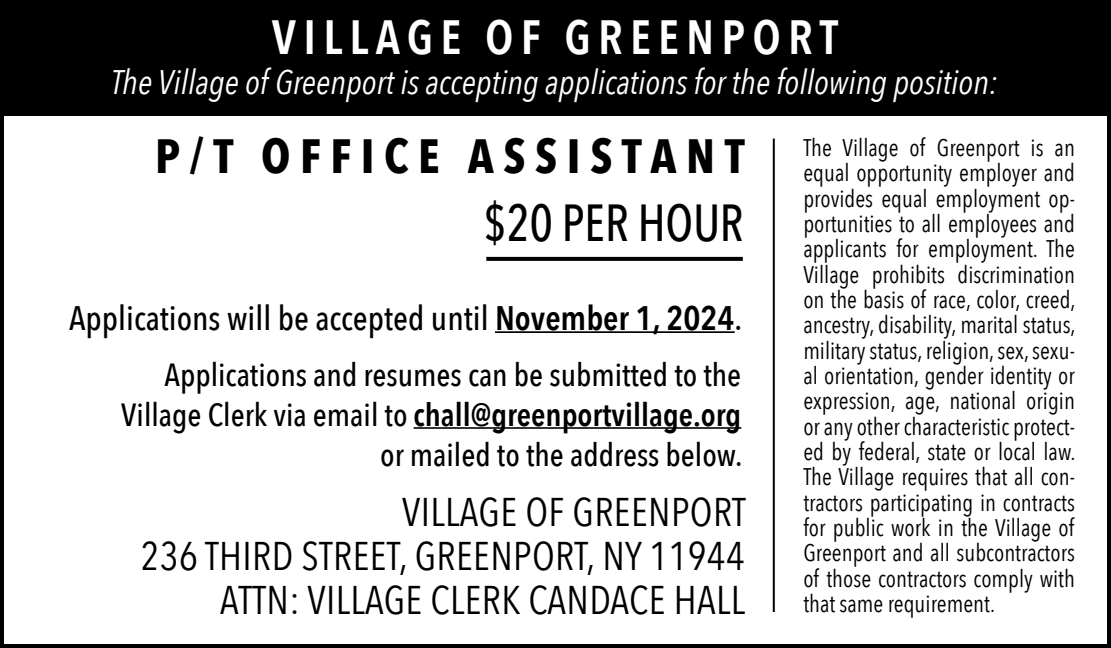
<style>
.page{position:relative;width:1111px;height:648px;background:#fff}
.page>*{position:absolute;margin:0;border:0;box-sizing:border-box;transform-origin:0 0}
.t1{font:500 52px "Avenir Next Condensed";color:#000;scale:.92 1}
.t2{font:700 48px "Avenir Next Condensed";letter-spacing:.2em;color:#000}
.t3{font:600 48px "Avenir Next Condensed";letter-spacing:.15em;color:#fff}
.t4{font:40px/44px "Avenir Next Condensed";letter-spacing:.01em;color:#000;text-align:right}
.t5{font:italic 34px "Avenir Next Condensed";color:#fff}
.t6{font:500 34px "Avenir Next Condensed";color:#000}
.t7{font:500 32px/40px "Avenir Next Condensed";color:#000;text-align:right}
.t8{font:24px/25.2px "Avenir Next Condensed";color:#000;text-align:justify}
.s1{font-weight:600}
</style>
<div class="page">
<hr style="left:495px;top:331px;width:239px;height:2px;background:#000">
<hr style="left:413px;top:427px;width:328px;height:2px;background:#000">
<hr style="left:772px;top:139px;width:2px;height:473px;background:#000">
<div style="left:0;top:0;width:1110px;height:115px;background:#000"></div>
<div style="left:0;top:0;width:1110px;height:648px;border:4px solid #000"></div>
<svg style="left:486px;top:257px;width:256px;height:4px"></svg>
<h2 class="t3" style="left:272px;top:18px;width:567px">VILLAGE OF GREENPORT</h2>
<h3 class="t5" style="left:111px;top:68px;width:888px">The Village of Greenport is accepting applications for the following position:</h3>
<h2 class="t2" style="left:155px;top:128px;width:591px">P/T OFFICE ASSISTANT</h2>
<h1 class="t1" style="left:483px;top:200px;width:284px">$20 PER HOUR</h1>
<h3 class="t6" style="left:69px;top:303px;width:674px">Applications will be accepted until <span class="s1">November 1, 2024</span>.</h3>
<h3 class="t7" style="left:121px;top:357px;width:622px">Applications and resumes can be submitted to the<br>Village Clerk via email to <span class="s1">chall@greenportvillage.org </span>or mailed to the address below.</h3>
<h3 class="t4" style="left:141px;top:493px;width:606px">VILLAGE OF GREENPORT<br>236 THIRD STREET, GREENPORT, NY 11944<br>ATTN: VILLAGE CLERK CANDACE HALL</h3>
<p class="t8" style="left:803px;top:137px;width:274px">The Village of Greenport is an equal opportunity employer and provides equal employment op&shy;portunities to all employees and applicants for employment. The Village prohibits discrimination on the basis of race, color, creed, ancestry, disability, marital status, military status, religion, sex, sexu&shy;al orientation, gender identity or expression, age, national origin or any other characteristic protect&shy;ed by federal, state or local law.<br>The Village requires that all con&shy;tractors participating in contracts for public work in the Village of Greenport and all subcontractors of those contractors comply with that same requirement.</p>
</div>
